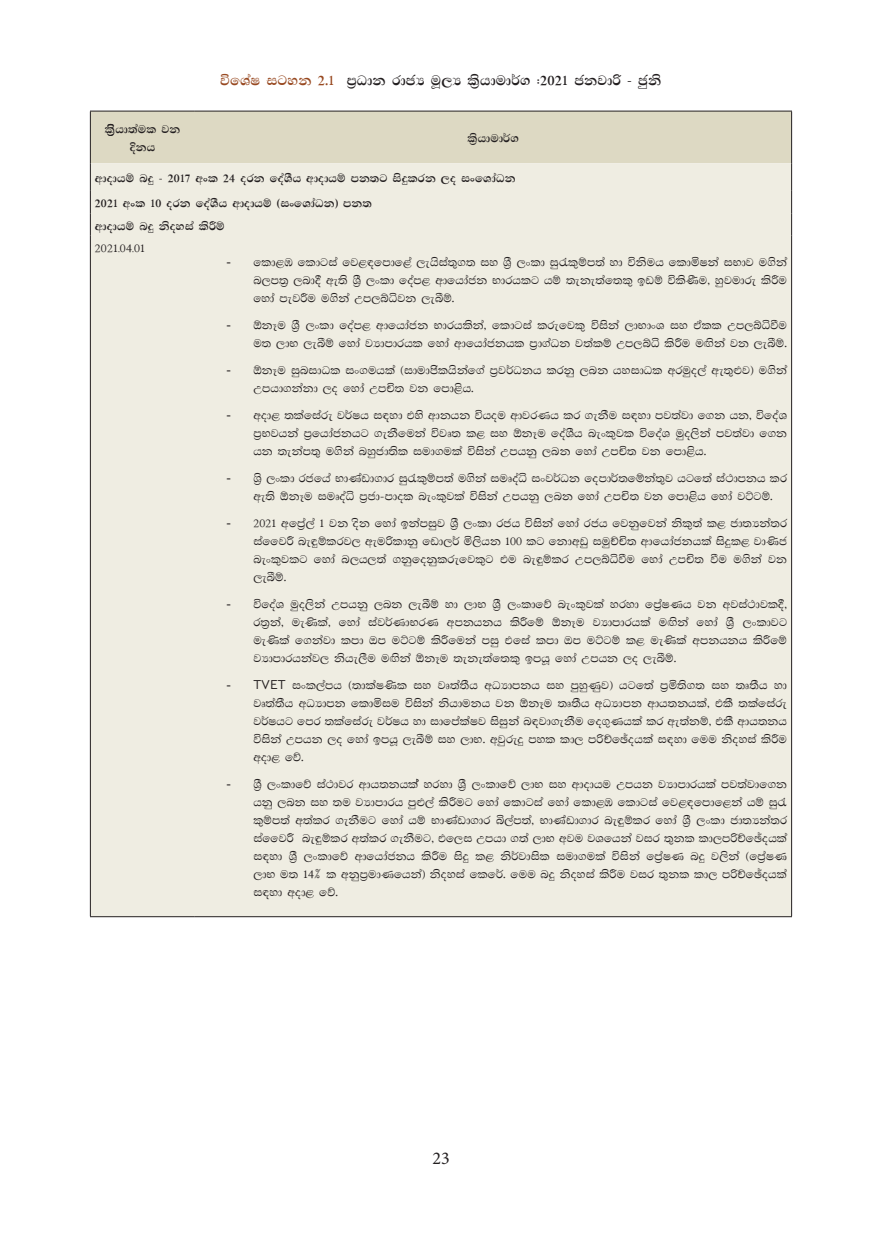
<style>
.page{position:relative;width:882px;height:1242px;background:#fff}
.page>*{position:absolute;margin:0;border:0;box-sizing:border-box;transform-origin:0 0}
.t1{font:18px "Minion Pro";color:#231f20}
.t2{font:700 16.5px "FM Ababld";color:#231f20}
.t3{font:13.5px/18px "FM Abhayax";color:#231f20;text-align:justify}
.t4{font:700 13.5px/18px "FM Ababld";color:#231f20;text-align:center}
.s1{color:#984921}
.s2{font-family:"Times New Roman"}
.s3{font-family:"Cera Pro"}
</style>
<div class="page">
<div style="left:91px;top:236px;width:700px;height:680px;background:#efede2"></div>
<svg style="left:90px;top:111px;width:702px;height:125px;background:#e5e3d3"></svg>
<hr style="left:90px;top:236px;width:1px;height:680px;background:#231f20">
<hr style="left:791px;top:236px;width:1px;height:680px;background:#231f20">
<hr style="left:90px;top:916px;width:105px;height:1px;background:#231f20">
<hr style="left:195px;top:916px;width:480px;height:1px;background:#231f20">
<hr style="left:675px;top:916px;width:117px;height:1px;background:#231f20">
<p class="t2" style="left:220px;top:72px;width:452px"><span class="s1">ÚFYAI IGYK 2'1</span> M%ODK RDCH UQ,H LS%HDUD¾. (2021 CKJDß - CQKS</p>
<p class="t4" style="left:105px;top:121px;width:77px">LS%HD;AUL JK<br>ÈKH</p>
<p class="t4" style="left:467px;top:130px;width:53px">LS%HDUD¾.</p>
<p class="t4" style="left:95px;top:166px;width:422px;line-height:25px;text-align:left">WDODHÏ NŸ - 2017 WXL 24 ORK FOAYSH WDODHÏ MK;G ISŸLRK ,O IXFYDAOK<br>2021 WXL 10 ORK FOAYSH WDODHÏ ^IXFYDAOK&amp; MK;</p>
<p class="t4" style="left:95px;top:217px;width:131px">WDODHÏ NŸ KSOYIA LSÍÏ</p>
<p class="t3" style="left:95px;top:240px;width:52px">2021¡04¡01</p>
<p class="t3" style="left:253px;top:254px;width:535px;text-indent:-27px"><span class="s2">-</span> fld&lt;U fldgia fj&lt;|fmdf&lt;a ,ehsia;=.; iy Y%S,xld iq/l=ïm;a yd úksuh fldñIka iNdj u.ska n,m;%,nd§ we;sY%S,xld foam&lt; wdfhdack Ndrhlg hï ;eke;af;l= bvï úlsŒu" yqjudre lsÍu fyda mejÍu u.ska Wm,íêjk ,eîï'</p>
<p class="t3" style="left:226px;top:317px;width:562px;text-align:right"><span class="s2">-</span> ´kEu Y%S,xld foam&lt; wdfhdack Ndrhlska" fldgia lrefjl= úiska ,dNdxY iy tall Wm,íêùu u; ,dN ,eîï fyda jHdmdrhl fyda wdfhdackhl m%d.aOk j;alï Wm,íê lsÍu uÕska jk ,eîï'</p>
<p class="t3" style="left:253px;top:362px;width:535px;text-indent:-27px"><span class="s2">-</span> ´kEu iqnidOl ix.uhla ^idudcslhskaf.a m%j¾Okh lrkq,nk hyidOl wruqo,a we;=¿j&amp; u.ska<br>Wmhd.kakd ,o fyda WmÑ; jk fmd&lt;sh'</p>
<p class="t3" style="left:253px;top:407px;width:535px;text-indent:-27px"><span class="s2">-</span> wod&lt; ;lafiare j¾Ih i|yd tyswdkhk úhou wdjrKh lr .ekSu i|yd mj;ajd f.k hk" úfoaY m%Njhka m%fhdackhg .ekSfuka újD; l&lt; iy ´kEu foaYSh nexl=jl úfoaY uqo,ska mj;ajd f.k hk ;ekam;= u.ska nyqcd;sl iud.ula úiska Wmhkq,nk fyda WmÑ; jk fmd&lt;sh'</p>
<p class="t3" style="left:253px;top:470px;width:535px;text-indent:-27px"><span class="s2">-</span> Ys%,xld rcfha NdKavd.dr iq/l=ïm;a u.ska iuDoaê ixj¾Ok fomd¾;fïka;=j hgf;a ia:dmkh lr we;s´kEu iuDoaê m%cd-mdol nexl=jla úiska Wmhkq,nk fyda WmÑ; jk fmd&lt;sh fyda jÜgï'</p>
<p class="t3" style="left:253px;top:515px;width:535px;text-indent:-27px"><span class="s2">-</span> 2021 wfma%,a 1 jk osk fyda bkamiqj Y%S,xld rch úiska fyda rch fjkqfjka ksl=;a l&lt; cd;Hka;r iaffjÍ ne÷ïlrj, weußldkqfvd,¾ ñ,shk 100 lg fkdwvqiuqÉÑ; wdfhdackhla isÿl&lt; jd‚c nexl=jlg fyda n,h,;a .kqfokqlrefjl=g tu ne÷ïlr Wm,íêùu fyda WmÑ; ùu u.ska jk ,eîï'</p>
<p class="t3" style="left:253px;top:596px;width:535px;text-indent:-27px"><span class="s2">-</span> úfoaY uqo,ska Wmhkq,nk ,eîï yd ,dN Y%S,xldfõ nexl=jla yryd fma%IKh jk wjia:djl§" r;%ka" ue‚la" fyda iaj¾KdNrK wmkhkh lsÍfï ´kEu jHdmdrhla uÕska fyda Y%S,xldjg ue‚la f.kajd lmd Tm uÜgï lsÍfuka miqtfia lmd Tm uÜgï l&lt; ue‚la wmkhkh lsÍfï jHdmdrhkaj, kshe,Su uÕska ´kEu ;eke;af;l= bmhQfyda Wmhk ,o ,eîï'</p>
<p class="t3" style="left:253px;top:677px;width:535px;text-indent:-27px"><span class="s2">-</span> <span class="s3">TVET</span> ixl,amh ^;dlaI‚l iy jD;a;Sh wOHdmkh iy mqyqKqj&amp; hgf;a m%ñ;s.; iy ;D;Sh yd jD;a;Sh wOHdmk fldñiu úiska kshdukh jk ´kEu ;D;Sh wOHdmk wdh;khla" tlS;lafiare j¾Ihg fmr ;lafiare j¾Ih yd idfmalaIj isiqka n|jd.ekSu fo.=Khla lr we;akï" tlSwdh;kh úiska Wmhk ,o fyda bmhQ,eîï iy ,dN' wjqreÿ myl ld, mßÉfþohla i|yd fuu ksoyia lsÍu wod&lt; fõ'</p>
<p class="t3" style="left:253px;top:776px;width:535px;text-indent:-27px"><span class="s2">-</span> Y%S,xldfõ ia:djr wdh;khla yryd Y%S,xldfõ ,dN iy wdodhu Wmhk jHdmdrhla mj;ajdf.k hkq,nk iy ;u jHdmdrh mq¿,a lsÍug fyda fldgia fyda fld&lt;U fldgia fj&lt;|fmdf&lt;ka hï iq/ l=ïm;a w;alr .ekSug fyda hï NdKavd.dr ì,am;a" NdKavd.dr ne÷ïlr fyda Y%S,xld cd;Hka;r iAffjÍ ne÷ïlr w;alr .ekSug" tf,i Wmhd .;a ,dN wju jYfhka jir ;=kl ld,mßÉfþohla i|yd Y%S,xldfõ wdfhdackh lsÍu isÿ l&lt; ks¾jdisl iud.ula úiska fma%IK nÿ j,ska ^fma%IK ,dN u; 14] l wkqm%udKfhka&amp; ksoyia flf¾' fuu nÿ ksoyia lsÍu jir ;=kl ld, mßÉfþohla i|yd wod&lt; fõ'</p>
<h1 class="t1" style="left:432px;top:1147px;width:19px">23</h1>
</div>
